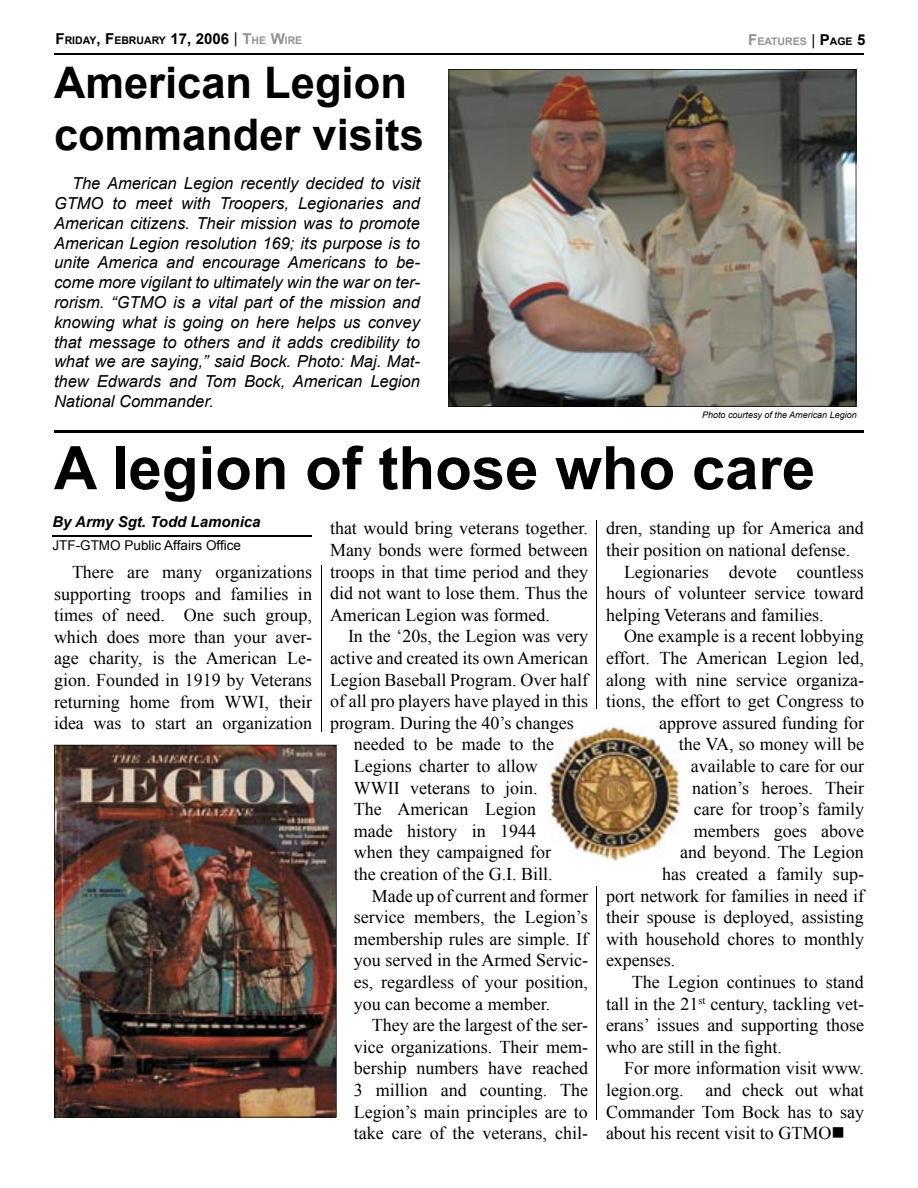
<style>
.page{position:relative;width:918px;height:1188px;background:#fff}
.page>*{position:absolute;margin:0;border:0;box-sizing:border-box;transform-origin:0 0}
.t1{font:700 60px "Arial";color:#000}
.t2{font:700 43.5px/52.2px "Arial";color:#000}
.t3{font:18px/21.6px "Times New Roman";color:#000;text-align:justify}
.t4{font:italic 16.5px/19.8px "Arial";color:#000;text-align:justify}
.t5{font:italic 700 15px "Arial";color:#000}
.t6{font:13.5px "Arial";color:#000}
.t7{font:700 10.5px "Arial";color:#000}
.t8{font:700 10.5px "Arial";color:#939393}
.t9{font:italic 9px "Arial";color:#000}
.s1{font-size:15px}
.s2{font-weight:400;font-size:15px}
.s3{font-size:15px;color:#939393}
.s4{color:#939393}
.s5{font-weight:400;font-size:15px;color:#000}
.s6{font-size:15px;color:#000}
.s7{color:#000}
</style>
<div class="page">
<hr style="left:54px;top:53px;width:810px;height:1px;background:#000">
<hr style="left:52px;top:535px;width:260px;height:1px;background:#000">
<img style="left:548px;top:726px;width:133px;height:135px">
<img style="left:54px;top:745px;width:283px;height:373px">
<hr style="left:321px;top:566px;width:1px;height:166px;background:#000">
<hr style="left:596px;top:520px;width:1px;height:189px;background:#000">
<hr style="left:597px;top:886px;width:1px;height:234px;background:#000">
<hr style="left:54px;top:430px;width:810px;height:3px;background:#000">
<img style="left:448px;top:69px;width:408px;height:338px">
<p class="t7" style="left:56px;top:33px;width:248px"><span class="s1">F</span>RIDAY<span class="s1">, F</span>EBRUARY <span class="s1">17, 2006</span> <span class="s2">|</span> <span class="s3">T</span><span class="s4">HE</span> <span class="s3">W</span><span class="s4">IRE</span></p>
<p class="t8" style="left:748px;top:35px;width:119px"><span class="s1">F</span>EATURES <span class="s5">|</span> <span class="s6">P</span><span class="s7">AGE</span> <span class="s6">5</span></p>
<h2 class="t2" style="left:54px;top:58px;width:371px">American Legion commander visits</h2>
<p class="t4" style="left:54px;top:174px;width:368px;text-indent:18px">The American Legion recently decided to visit GTMO to meet with Troopers, Legionaries and American citizens. Their mission was to promote American Legion resolution 169; its purpose is to unite America and encourage Americans to be&shy;come more vigilant to ultimately win the war on ter&shy;rorism. “GTMO is a vital part of the mission and knowing what is going on here helps us convey that message to others and it adds credibility to what we are saying,” said Bock. Photo: Maj. Mat&shy;thew Edwards and Tom Bock, American Legion National Commander.</p>
<h1 class="t1" style="left:54px;top:429px;width:763px">A legion of those who care</h1>
<p class="t3" style="left:330px;top:517px;width:260px">that would bring veterans together.<br>Many bonds were formed between troops in that time period and they did not want to lose them. Thus the American Legion was formed.</p>
<p class="t3" style="left:348px;top:625px;width:242px">In the ‘20s, the Legion was very</p>
<p class="t3" style="left:330px;top:647px;width:260px">active and created its own American</p>
<p class="t3" style="left:330px;top:669px;width:260px">Legion Baseball Program. Over half</p>
<p class="t3" style="left:330px;top:690px;width:260px">of all pro players have played in this</p>
<p class="t3" style="left:330px;top:712px;width:245px">program. During the 40’s changes</p>
<p class="t3" style="left:354px;top:733px;width:202px">needed to be made to the</p>
<p class="t3" style="left:354px;top:755px;width:185px">Legions charter to allow</p>
<p class="t3" style="left:354px;top:777px;width:185px">WWII veterans to join.</p>
<p class="t3" style="left:354px;top:798px;width:184px">The American Legion</p>
<p class="t3" style="left:354px;top:820px;width:184px">made history in 1944</p>
<p class="t3" style="left:354px;top:841px;width:199px">when they campaigned for</p>
<p class="t3" style="left:354px;top:863px;width:200px">the creation of the G.I. Bill.</p>
<p class="t3" style="left:372px;top:885px;width:218px">Made up of current and former</p>
<p class="t3" style="left:354px;top:906px;width:236px">service members, the Legion’s</p>
<p class="t3" style="left:354px;top:928px;width:236px">membership rules are simple. If</p>
<p class="t3" style="left:354px;top:949px;width:236px">you served in the Armed Servic-</p>
<p class="t3" style="left:354px;top:971px;width:236px">es, regardless of your position,</p>
<p class="t3" style="left:354px;top:993px;width:198px">you can become a member.</p>
<p class="t3" style="left:372px;top:1014px;width:218px">They are the largest of the ser-</p>
<p class="t3" style="left:354px;top:1036px;width:236px">vice organizations. Their mem-</p>
<p class="t3" style="left:354px;top:1057px;width:236px">bership numbers have reached</p>
<p class="t3" style="left:354px;top:1079px;width:236px">3 million and counting. The</p>
<p class="t3" style="left:354px;top:1101px;width:236px">Legion’s main principles are to</p>
<p class="t3" style="left:354px;top:1122px;width:236px">take care of the veterans, chil-</p>
<p class="t9" style="left:702px;top:408px;width:156px">Photo courtesy of the American Legion</p>
<p class="t5" style="left:52px;top:512px;width:210px">By Army Sgt. Todd Lamonica</p>
<p class="t6" style="left:52px;top:536px;width:190px">JTF-GTMO Public Affairs Office</p>
<p class="t3" style="left:606px;top:517px;width:259px">dren, standing up for America and</p>
<p class="t3" style="left:606px;top:539px;width:246px">their position on national defense.</p>
<p class="t3" style="left:624px;top:561px;width:241px">Legionaries devote countless</p>
<p class="t3" style="left:606px;top:582px;width:259px">hours of volunteer service toward</p>
<p class="t3" style="left:606px;top:604px;width:219px">helping Veterans and families.</p>
<p class="t3" style="left:624px;top:625px;width:241px">One example is a recent lobbying</p>
<p class="t3" style="left:606px;top:647px;width:260px">effort. The American Legion led,</p>
<p class="t3" style="left:606px;top:669px;width:259px">along with nine service organiza-</p>
<p class="t3" style="left:606px;top:690px;width:260px">tions, the effort to get Congress to</p>
<p class="t3" style="left:659px;top:712px;width:206px">approve assured funding for</p>
<p class="t3" style="left:679px;top:733px;width:187px">the VA, so money will be</p>
<p class="t3" style="left:691px;top:755px;width:175px">available to care for our</p>
<p class="t3" style="left:692px;top:777px;width:173px">nation’s heroes. Their</p>
<p class="t3" style="left:694px;top:798px;width:172px">care for troop’s family</p>
<p class="t3" style="left:694px;top:820px;width:172px">members goes above</p>
<p class="t3" style="left:680px;top:841px;width:185px">and beyond. The Legion</p>
<p class="t3" style="left:662px;top:863px;width:203px">has created a family sup-</p>
<p class="t3" style="left:606px;top:885px;width:260px">port network for families in need if</p>
<p class="t3" style="left:606px;top:906px;width:259px">their spouse is deployed, assisting</p>
<p class="t3" style="left:606px;top:928px;width:260px">with household chores to monthly</p>
<p class="t3" style="left:606px;top:949px;width:71px">expenses.</p>
<p class="t3" style="left:632px;top:971px;width:234px">The Legion continues to stand</p>
<p class="t3" style="left:606px;top:993px;width:260px">tall in the 21<sup>st</sup> century, tackling vet-</p>
<p class="t3" style="left:606px;top:1014px;width:260px">erans’ issues and supporting those</p>
<p class="t3" style="left:606px;top:1036px;width:177px">who are still in the fight.</p>
<p class="t3" style="left:624px;top:1057px;width:241px">For more information visit www.</p>
<p class="t3" style="left:606px;top:1079px;width:259px">legion.org. and check out what</p>
<p class="t3" style="left:606px;top:1101px;width:260px">Commander Tom Bock has to say</p>
<p class="t3" style="left:606px;top:1122px;width:240px">about his recent visit to GTMO■</p>
<p class="t3" style="left:54px;top:561px;width:260px;text-indent:18px">There are many organizations supporting troops and families in times of need. One such group, which does more than your aver&shy;age charity, is the American Le&shy;gion. Founded in 1919 by Veterans returning home from WWI, their idea was to start an organization</p>
</div>
